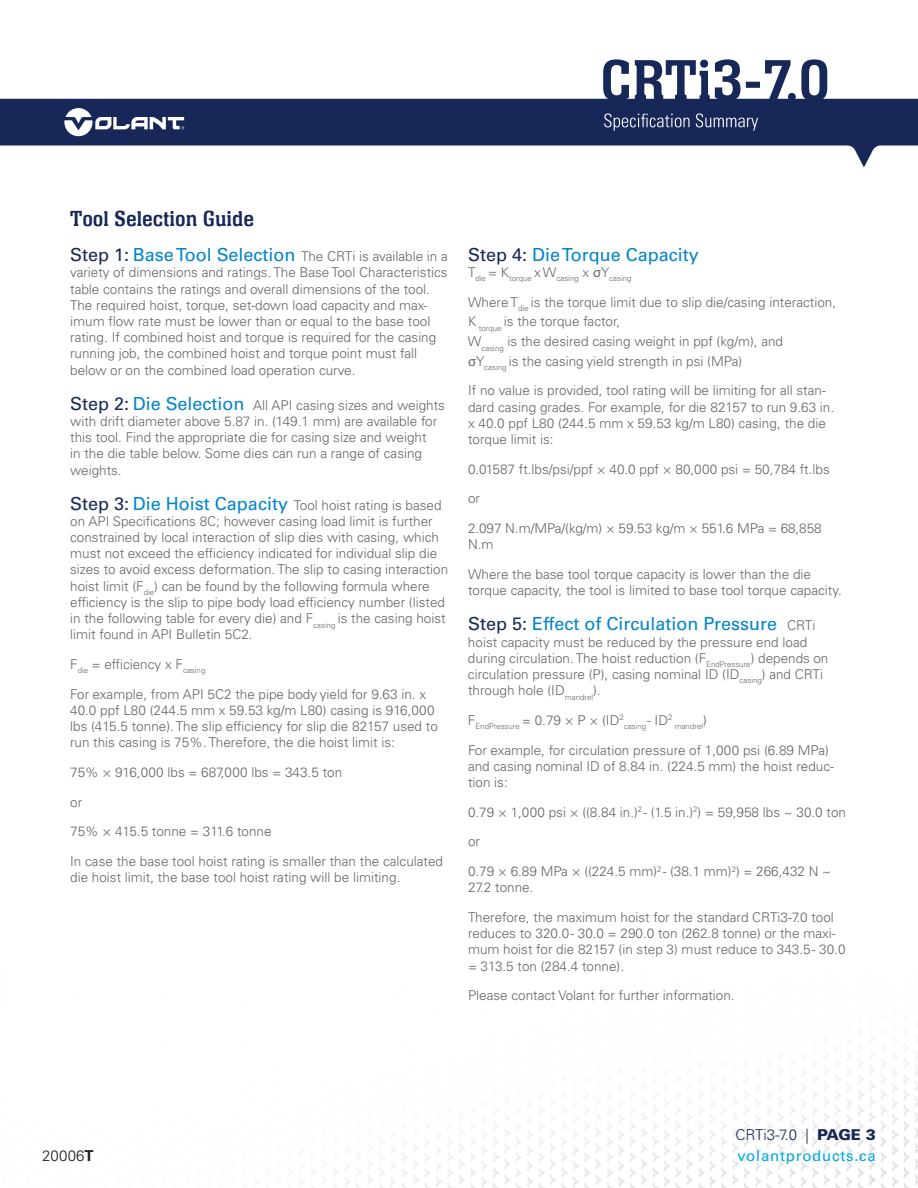
<style>
.page{position:relative;width:918px;height:1188px;background:#fff}
.page>*{position:absolute;margin:0;border:0;box-sizing:border-box;transform-origin:0 0}
.t1{font:22.5px "Neue Aachen Pro";color:#172757}
.t2{font:18px "Univers LT Std";color:#0084ca}
.t3{font:15px "Univers LT Pro 55 Roman";letter-spacing:.05em;color:#00a7e1}
.t4{font:300 15px "Univers LT Pro 45";color:#172757}
.t5{font:300 15px "Univers LT Pro 45";letter-spacing:.01em;color:#231f20}
.t6{font:300 13.5px/16.2px "Univers LT Pro 45";color:#62656a}
.t7{font:300 7.8px "Univers LT Pro 45";color:#62656a}
.s1{font-family:"Univers LT Std";font-weight:400;font-size:18px;color:#172757}
.s2{font-family:"Univers LT Std";font-weight:400;font-size:18px;color:#0084ca}
.s3{color:#172757}
.s4{font-family:"Neue Haas Unica W1 G";font-weight:400}
.s5{font-family:"Univers LT Pro 45";font-weight:300;font-size:13.5px;color:#62656a}
.s6{font-family:"Univers LT Pro 75";font-weight:900}
.s7{font-family:"Univers LT Pro 65";font-weight:700}
</style>
<div class="page">
<img style="left:289px;top:1050px;width:629px;height:138px">
<div style="left:0;top:99px;width:918px;height:46px;background:#172757"></div>
<svg style="left:64px;top:108px;width:120px;height:28px"></svg>
<svg style="left:603px;top:59px;width:224px;height:42px"></svg>
<svg style="left:604px;top:113px;width:154px;height:18px;background:#404d74"></svg>
<svg style="left:0;top:145px;width:918px;height:23px"></svg>
<h1 class="t1" style="left:70px;top:206px;width:185px">Tool Selection Guide</h1>
<p class="t6" style="left:70px;top:248px;width:379px"><span class="s1">Step 1:</span> <span class="s2">Base Tool Selection</span> The CRTi is available in a variety of dimensions and ratings. The Base Tool Characteristics table contains the ratings and overall dimensions of the tool.<br>The required hoist, torque, set-down load capacity and max&shy;imum flow rate must be lower than or equal to the base tool rating. If combined hoist and torque is required for the casing running job, the combined hoist and torque point must fall below or on the combined load operation curve.</p>
<p class="t6" style="left:70px;top:397px;width:376px"><span class="s1">Step 2:</span> <span class="s2">Die Selection</span> All API casing sizes and weights with drift diameter above 5.87 in. (149.1 mm) are available for this tool. Find the appropriate die for casing size and weight<br>in the die table below. Some dies can run a range of casing weights.</p>
<p class="t6" style="left:70px;top:496px;width:380px"><span class="s1">Step 3:</span> <span class="s2">Die Hoist Capacity</span> Tool hoist rating is based on API Specifications 8C; however casing load limit is further constrained by local interaction of slip dies with casing, which must not exceed the efficiency indicated for individual slip die sizes to avoid excess deformation. The slip to casing interaction hoist limit (F<sub>die</sub>) can be found by the following formula where efficiency is the slip to pipe body load efficiency number (listed in the following table for every die) and F<sub>casing</sub> is the casing hoist limit found in API Bulletin 5C2.</p>
<p class="t6" style="left:70px;top:649px;width:357px;line-height:29.7px">F<sub>die</sub> = efficiency x F<sub>casing<br></sub>For example, from API 5C2 the pipe body yield for 9.63 in. x</p>
<p class="t6" style="left:70px;top:702px;width:369px">40.0 ppf L80 (244.5 mm x 59.53 kg/m L80) casing is 916,000 lbs (415.5 tonne). The slip efficiency for slip die 82157 used to run this casing is 75%. Therefore, the die hoist limit is:</p>
<p class="t6" style="left:70px;top:757px;width:273px;line-height:29.7px">75% × 916,000 lbs = 687,000 lbs = 343.5 ton or<br>75% × 415.5 tonne = 311.6 tonne</p>
<p class="t6" style="left:70px;top:853px;width:374px">In case the base tool hoist rating is smaller than the calculated die hoist limit, the base tool hoist rating will be limiting.</p>
<h2 class="t2" style="left:468px;top:243px;width:232px"><span class="s3">Step 4:</span> Die Torque Capacity</h2>
<p class="t7" style="left:468px;top:274px;width:165px"><sup>T</sup>die <sup>=</sup> <sup>K</sup>torque <sup>x</sup> <sup>W</sup>casing <sup>x</sup> <sup>σ</sup><sup>Y</sup>casing</p>
<p class="t6" style="left:468px;top:292px;width:370px;line-height:19.6px">Where T<sub>die</sub> is the torque limit due to slip die/casing interaction, K <sub>torque</sub> is the torque factor,<br>W<sub>casing</sub> is the desired casing weight in ppf (kg/m), and<br><span class="s4">σ</span>Y<sub>casing</sub> is the casing yield strength in psi (MPa)</p>
<p class="t6" style="left:468px;top:382px;width:368px">If no value is provided, tool rating will be limiting for all stan&shy;dard casing grades. For example, for die 82157 to run 9.63 in. x 40.0 ppf L80 (244.5 mm x 59.53 kg/m L80) casing, the die torque limit is:</p>
<p class="t6" style="left:468px;top:454px;width:363px;line-height:29.7px">0.01587 ft.lbs/psi/ppf × 40.0 ppf × 80,000 psi = 50,784 ft.lbs or</p>
<p class="t6" style="left:468px;top:520px;width:355px">2.097 N.m/MPa/(kg/m) × 59.53 kg/m × 551.6 MPa = 68,858<br>N.m</p>
<p class="t6" style="left:468px;top:566px;width:375px">Where the base tool torque capacity is lower than the die torque capacity, the tool is limited to base tool torque capacity.</p>
<h2 class="t2" style="left:468px;top:613px;width:349px"><span class="s3">Step 5:</span> Effect of Circulation Pressure <span class="s5">CRTi</span></h2>
<p class="t6" style="left:468px;top:633px;width:362px">hoist capacity must be reduced by the pressure end load during circulation. The hoist reduction (F<sub>EndPressure</sub>) depends on circulation pressure (P), casing nominal ID (ID<sub>casing</sub>) and CRTi through hole (ID<sub>mandrel</sub>).</p>
<p class="t6" style="left:468px;top:712px;width:157px">F<sub>EndPressure</sub> = 0.79 × P × (ID<sup>2</sup></p>
<p class="t7" style="left:624px;top:721px;width:85px">casing <sup>-</sup> <sup>ID</sup>2 mandrel<sup>)</sup></p>
<p class="t6" style="left:468px;top:741px;width:367px">For example, for circulation pressure of 1,000 psi (6.89 MPa) and casing nominal ID of 8.84 in. (224.5 mm) the hoist reduc&shy;tion is:</p>
<p class="t6" style="left:468px;top:803px;width:380px">0.79 × 1,000 psi × ((8.84 in.)<sup>2</sup> - (1.5 in.)<sup>2</sup>) = 59,958 lbs ~ 30.0 ton</p>
<p class="t6" style="left:468px;top:833px;width:14px">or</p>
<p class="t6" style="left:468px;top:863px;width:365px">0.79 × 6.89 MPa × ((224.5 mm)<sup>2</sup> - (38.1 mm)<sup>2</sup>) = 266,432 N ~<br>27.2 tonne.</p>
<p class="t6" style="left:468px;top:909px;width:379px">Therefore, the maximum hoist for the standard CRTi3-7.0 tool reduces to 320.0 - 30.0 = 290.0 ton (262.8 tonne) or the maxi&shy;mum hoist for die 82157 (in step 3) must reduce to 343.5 - 30.0 = 313.5 ton (284.4 tonne).</p>
<p class="t6" style="left:468px;top:987px;width:268px">Please contact Volant for further information.</p>
<p class="t4" style="left:735px;top:1124px;width:142px">CRTi3-7.0 | <span class="s6">PAGE 3</span></p>
<p class="t5" style="left:42px;top:1146px;width:53px">20006<span class="s7">T</span></p>
<p class="t3" style="left:737px;top:1145px;width:140px">volantproducts.ca</p>
</div>
